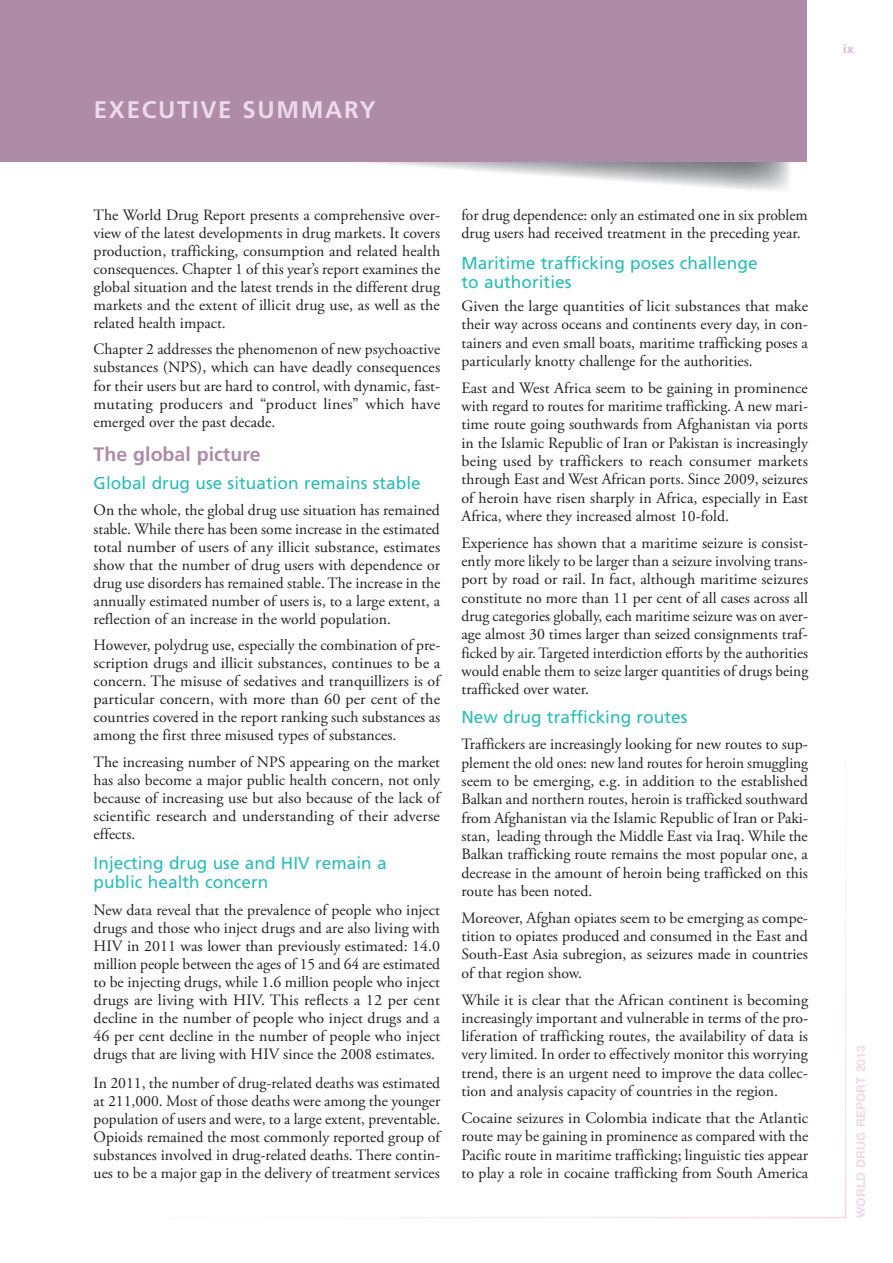
<style>
.page{position:relative;width:893px;height:1263px;background:#fff}
.page>*{position:absolute;margin:0;border:0;box-sizing:border-box;transform-origin:0 0}
.t1{font:700 24px "Frutiger";letter-spacing:.07em;color:#ecdaeb}
.t2{font:700 19.5px "Frutiger";color:#ae8ba7}
.t3{font:17.25px/19.5px "Frutiger";color:#2bbcb6}
.t4{font:15.75px/18px "Adobe Garamond Pro";color:#231f20;text-align:justify}
.t5{font:700 12px "Helvetica Neue";letter-spacing:.02em;color:#ecdaeb}
.t6{font:900 12px "Frutiger";color:#dec2de}
</style>
<div class="page">
<div style="left:0;top:0;width:806px;height:162px;background:#ae8ba7"></div>
<h1 class="t1" style="left:94px;top:100px;width:283px">EXECUTIVE SUMMARY</h1>
<p class="t6" style="left:843px;top:44px;width:13px">ix</p>
<p class="t4" style="left:94px;top:207px;width:348px">The World Drug Report presents a comprehensive over&shy;view of the latest developments in drug markets. It covers production, trafficking, consumption and related health consequences. Chapter 1 of this year’s report examines the global situation and the latest trends in the different drug markets and the extent of illicit drug use, as well as the related health impact.</p>
<p class="t4" style="left:94px;top:342px;width:348px">Chapter 2 addresses the phenomenon of new psychoactive substances (NPS), which can have deadly consequences for their users but are hard to control, with dynamic, fast&shy;mutating producers and “product lines” which have emerged over the past decade.</p>
<p class="t2" style="left:94px;top:446px;width:168px">The global picture</p>
<p class="t3" style="left:94px;top:475px;width:329px">Global drug use situation remains stable</p>
<p class="t4" style="left:94px;top:503px;width:348px">On the whole, the global drug use situation has remained stable. While there has been some increase in the estimated total number of users of any illicit substance, estimates show that the number of drug users with dependence or drug use disorders has remained stable. The increase in the annually estimated number of users is, to a large extent, a reflection of an increase in the world population.</p>
<p class="t4" style="left:94px;top:637px;width:348px">However, polydrug use, especially the combination of pre&shy;scription drugs and illicit substances, continues to be a concern. The misuse of sedatives and tranquillizers is of particular concern, with more than 60 per cent of the countries covered in the report ranking such substances as among the first three misused types of substances.</p>
<p class="t4" style="left:94px;top:754px;width:348px">The increasing number of NPS appearing on the market has also become a major public health concern, not only because of increasing use but also because of the lack of scientific research and understanding of their adverse effects.</p>
<p class="t3" style="left:94px;top:855px;width:294px">Injecting drug use and HIV remain a public health concern</p>
<p class="t4" style="left:94px;top:902px;width:348px">New data reveal that the prevalence of people who inject drugs and those who inject drugs and are also living with HIV in 2011 was lower than previously estimated: 14.0 million people between the ages of 15 and 64 are estimated to be injecting drugs, while 1.6 million people who inject drugs are living with HIV. This reflects a 12 per cent decline in the number of people who inject drugs and a 46 per cent decline in the number of people who inject drugs that are living with HIV since the 2008 estimates.</p>
<p class="t4" style="left:94px;top:1075px;width:348px">In 2011, the number of drug-related deaths was estimated at 211,000. Most of those deaths were among the younger population of users and were, to a large extent, preventable.<br>Opioids remained the most commonly reported group of substances involved in drug-related deaths. There contin&shy;ues to be a major gap in the delivery of treatment services</p>
<p class="t4" style="left:461px;top:207px;width:348px">for drug dependence: only an estimated one in six problem drug users had received treatment in the preceding year.</p>
<p class="t3" style="left:461px;top:254px;width:298px">Maritime trafficking poses challenge to authorities</p>
<p class="t4" style="left:461px;top:298px;width:348px">Given the large quantities of licit substances that make their way across oceans and continents every day, in con&shy;tainers and even small boats, maritime trafficking poses a particularly knotty challenge for the authorities.</p>
<p class="t4" style="left:461px;top:380px;width:348px">East and West Africa seem to be gaining in prominence with regard to routes for maritime trafficking. A new mari&shy;time route going southwards from Afghanistan via ports in the Islamic Republic of Iran or Pakistan is increasingly being used by traffickers to reach consumer markets through East and West African ports. Since 2009, seizures of heroin have risen sharply in Africa, especially in East Africa, where they increased almost 10-fold.</p>
<p class="t4" style="left:461px;top:535px;width:348px">Experience has shown that a maritime seizure is consist&shy;ently more likely to be larger than a seizure involving trans&shy;port by road or rail. In fact, although maritime seizures constitute no more than 11 per cent of all cases across all drug categories globally, each maritime seizure was on aver&shy;age almost 30 times larger than seized consignments traf&shy;ficked by air. Targeted interdiction efforts by the authorities would enable them to seize larger quantities of drugs being trafficked over water.</p>
<p class="t3" style="left:461px;top:708px;width:227px">New drug trafficking routes</p>
<p class="t4" style="left:461px;top:736px;width:348px">Traffickers are increasingly looking for new routes to sup&shy;plement the old ones: new land routes for heroin smuggling seem to be emerging, e.g. in addition to the established Balkan and northern routes, heroin is trafficked southward from Afghanistan via the Islamic Republic of Iran or Paki&shy;stan, leading through the Middle East via Iraq. While the Balkan trafficking route remains the most popular one, a decrease in the amount of heroin being trafficked on this route has been noted.</p>
<p class="t4" style="left:461px;top:910px;width:348px">Moreover, Afghan opiates seem to be emerging as compe&shy;tition to opiates produced and consumed in the East and South-East Asia subregion, as seizures made in countries of that region show.</p>
<p class="t4" style="left:461px;top:992px;width:348px">While it is clear that the African continent is becoming increasingly important and vulnerable in terms of the pro&shy;liferation of trafficking routes, the availability of data is very limited. In order to effectively monitor this worrying trend, there is an urgent need to improve the data collec&shy;tion and analysis capacity of countries in the region.</p>
<p class="t4" style="left:461px;top:1110px;width:348px">Cocaine seizures in Colombia indicate that the Atlantic route may be gaining in prominence as compared with the Pacific route in maritime trafficking; linguistic ties appear to play a role in cocaine trafficking from South America</p>
<p class="t5" style="left:856px;top:1218px;width:175px;rotate:-90deg">WORLD DRUG REPORT 2013</p>
</div>
